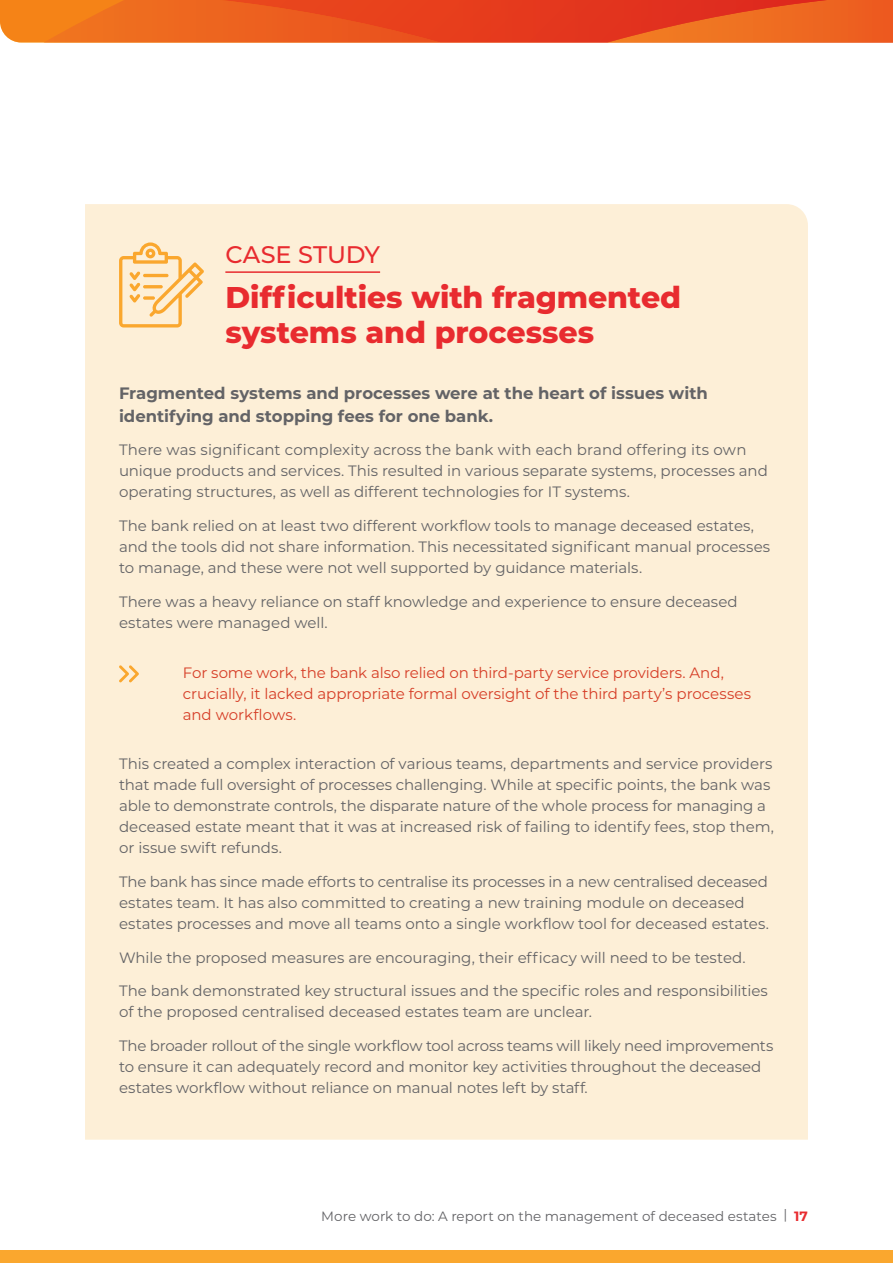
<style>
.page{position:relative;width:893px;height:1263px;background:#fff}
.page>*{position:absolute;margin:0;border:0;box-sizing:border-box;transform-origin:0 0}
.Sub_head_1{font:800 30px/34.5px "Montserrat";letter-spacing:-.005em;color:#e82b2f}
.Sub_head_1-2{font:500 24px "Montserrat";letter-spacing:-.005em;color:#e82b2f}
.Introduction{font:700 16.5px/22.5px "Montserrat";color:#636366}
.Body_copy{font:15px/21px "Montserrat";letter-spacing:-.005em;color:#636366}
.Pull-out_text{font:15px/21px "Montserrat";letter-spacing:-.005em;color:#d63e27}
.t1{font:13.5px "Montserrat";color:#636366}
.s1{font-weight:700;color:#e82b2f}
</style>
<div class="page">
<div style="left:0;top:1250px;width:893px;height:13px;background:#faa72e"></div>
<svg style="left:0;top:0;width:893px;height:43px;background:#ea581f"></svg>
<div style="left:85px;top:204px;width:723px;height:936px;background:#fdefd7"></div>
<hr style="left:225px;top:271px;width:155px;height:2px;background:#e82b2f">
<svg style="left:119px;top:242px;width:85px;height:85px;background:#fcdbaa"></svg>
<svg style="left:119px;top:665px;width:20px;height:17px"></svg>
<p class="Sub_head_1-2" style="left:225px;top:238px;width:156px">CASE STUDY</p>
<p class="Sub_head_1" style="left:225px;top:278px;width:457px">Difficulties with fragmented systems and processes</p>
<p class="Introduction" style="left:119px;top:381px;width:590px">Fragmented systems and processes were at the heart of issues with identifying and stopping fees for one bank.</p>
<p class="Body_copy" style="left:119px;top:439px;width:650px">There was significant complexity across the bank with each brand offering its own unique products and services. This resulted in various separate systems, processes and operating structures, as well as different technologies for IT systems.</p>
<p class="Body_copy" style="left:119px;top:515px;width:653px">The bank relied on at least two different workflow tools to manage deceased estates, and the tools did not share information. This necessitated significant manual processes to manage, and these were not well supported by guidance materials.</p>
<p class="Body_copy" style="left:119px;top:590px;width:620px">There was a heavy reliance on staff knowledge and experience to ensure deceased estates were managed well.</p>
<p class="Pull-out_text" style="left:183px;top:662px;width:570px">For some work, the bank also relied on third-party service providers. And, crucially, it lacked appropriate formal oversight of the third party’s processes and workflows.</p>
<p class="Body_copy" style="left:119px;top:753px;width:656px">This created a complex interaction of various teams, departments and service providers that made full oversight of processes challenging. While at specific points, the bank was able to demonstrate controls, the disparate nature of the whole process for managing a deceased estate meant that it was at increased risk of failing to identify fees, stop them, or issue swift refunds.</p>
<p class="Body_copy" style="left:119px;top:870px;width:650px">The bank has since made efforts to centralise its processes in a new centralised deceased estates team. It has also committed to creating a new training module on deceased estates processes and move all teams onto a single workflow tool for deceased estates.</p>
<p class="Body_copy" style="left:119px;top:946px;width:626px">While the proposed measures are encouraging, their efficacy will need to be tested.</p>
<p class="Body_copy" style="left:119px;top:980px;width:650px">The bank demonstrated key structural issues and the specific roles and responsibilities of the proposed centralised deceased estates team are unclear.</p>
<p class="Body_copy" style="left:119px;top:1035px;width:656px">The broader rollout of the single workflow tool across teams will likely need improvements to ensure it can adequately record and monitor key activities throughout the deceased estates workflow without reliance on manual notes left by staff.</p>
<p class="t1" style="left:321px;top:1207px;width:488px">More work to do: A report on the management of deceased estates | <span class="s1">17</span></p>
</div>
